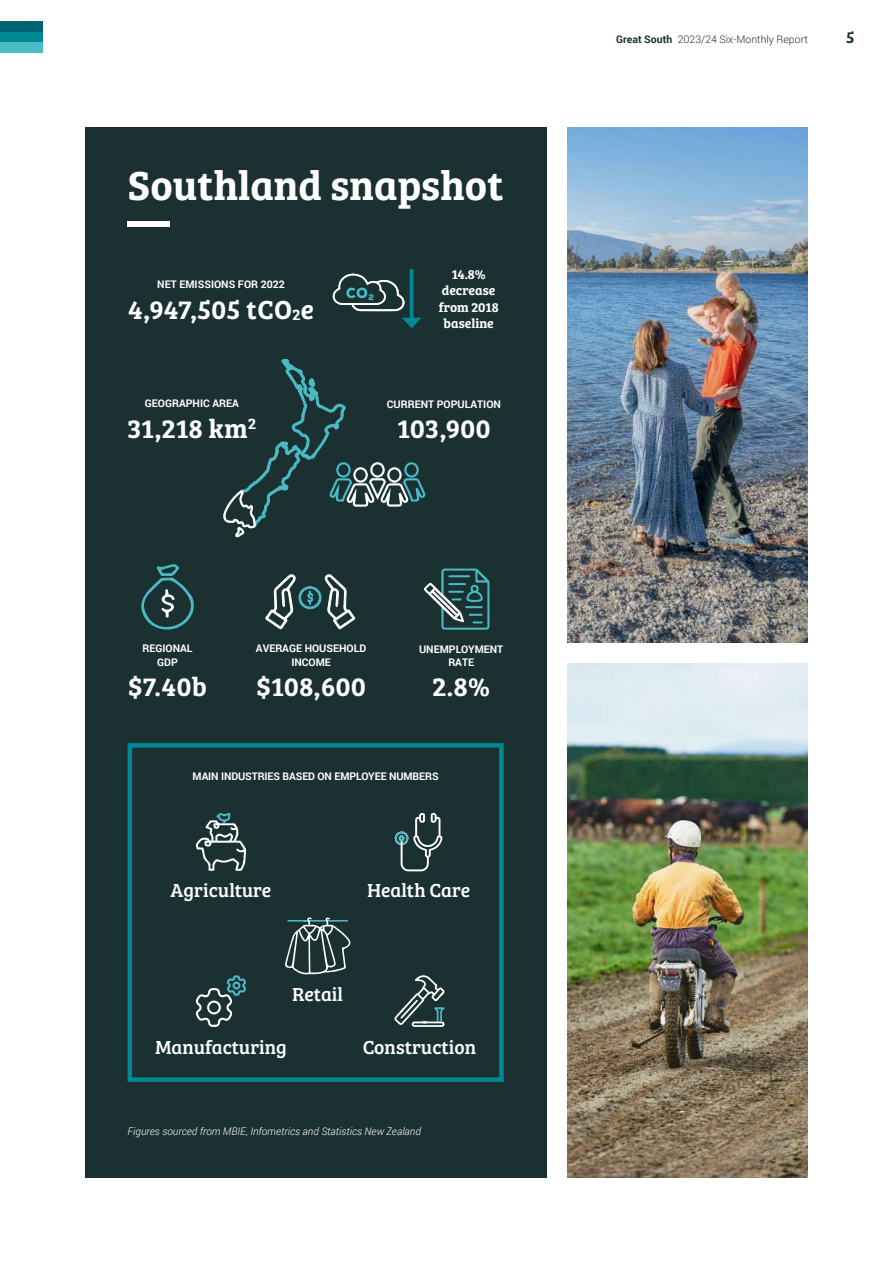
<style>
.page{position:relative;width:893px;height:1263px;background:#fff}
.page>*{position:absolute;margin:0;border:0;box-sizing:border-box;transform-origin:0 0}
.t1{font:42px "Bree Serif Sb";color:#fff}
.t2{font:27px "Bree Serif Sb";letter-spacing:.02em;color:#fff}
.t3{font:19.5px "Bree Serif";color:#fff}
.t4{font:16.5px "Bree Serif Sb";color:#1b3030}
.t5{font:13.5px/16.5px "Bree Serif Sb";color:#fff;text-align:center}
.t6{font:700 10.5px/13.5px "Roboto";color:#fff;text-align:center}
.t7{font:italic 300 10.5px "Roboto";color:#fff}
.t8{font:300 10.5px "Roboto";color:#1b3030}
.s1{font-size:15.75px}
.s2{font-weight:700}
</style>
<div class="page">
<img style="left:567px;top:128px;width:241px;height:514px">
<img style="left:567px;top:663px;width:241px;height:515px">
<div style="left:85px;top:128px;width:461px;height:1050px;background:#1b3030"></div>
<div style="left:0;top:21px;width:43px;height:11px;background:#006372"></div>
<div style="left:0;top:32px;width:43px;height:11px;background:#008895"></div>
<div style="left:0;top:43px;width:43px;height:10px;background:#4abac7"></div>
<div style="left:128px;top:743px;width:376px;height:339px;border:4px solid #008895"></div>
<svg style="left:195px;top:975px;width:51px;height:52px"></svg>
<svg style="left:195px;top:812px;width:51px;height:59px"></svg>
<svg style="left:394px;top:975px;width:51px;height:52px"></svg>
<svg style="left:332px;top:273px;width:73px;height:39px"></svg>
<svg style="left:141px;top:564px;width:53px;height:66px"></svg>
<svg style="left:223px;top:359px;width:266px;height:271px"></svg>
<svg style="left:395px;top:813px;width:47px;height:58px"></svg>
<svg style="left:285px;top:917px;width:66px;height:57px"></svg>
<div style="left:128px;top:222px;width:42px;height:5px;background:#fff"></div>
<hr style="left:410px;top:269px;width:3px;height:52px;background:#008895">
<svg style="left:402px;top:318px;width:19px;height:10px"></svg>
<h1 class="t1" style="left:128px;top:154px;width:378px">Southland snapshot</h1>
<p class="t6" style="left:157px;top:277px;width:129px">NET EMISSIONS FOR 2022</p>
<h2 class="t2" style="left:128px;top:289px;width:187px">4,947,505 tCO<span class="s1">2</span>e</h2>
<p class="t6" style="left:145px;top:397px;width:95px">GEOGRAPHIC AREA</p>
<h2 class="t2" style="left:128px;top:408px;width:130px">31,218 km<sup>2</sup></h2>
<p class="t5" style="left:439px;top:265px;width:61px">14.8% decrease from 2018 baseline</p>
<p class="t6" style="left:387px;top:397px;width:116px">CURRENT POPULATION</p>
<h2 class="t2" style="left:397px;top:408px;width:95px">103,900</h2>
<p class="t6" style="left:143px;top:642px;width:52px">REGIONAL<br>GDP</p>
<h2 class="t2" style="left:128px;top:666px;width:80px">$7.40b</h2>
<p class="t6" style="left:256px;top:642px;width:112px">AVERAGE HOUSEHOLD<br>INCOME</p>
<h2 class="t2" style="left:256px;top:666px;width:111px">$108,600</h2>
<p class="t6" style="left:419px;top:642px;width:86px">UNEMPLOYMENT<br>RATE</p>
<h2 class="t2" style="left:432px;top:666px;width:59px">2.8%</h2>
<p class="t6" style="left:193px;top:769px;width:248px">MAIN INDUSTRIES BASED ON EMPLOYEE NUMBERS</p>
<h3 class="t3" style="left:171px;top:876px;width:102px">Agriculture</h3>
<h3 class="t3" style="left:367px;top:876px;width:105px">Health Care</h3>
<h3 class="t3" style="left:292px;top:980px;width:52px">Retail</h3>
<h3 class="t3" style="left:155px;top:1032px;width:133px">Manufacturing</h3>
<h3 class="t3" style="left:363px;top:1032px;width:115px">Construction</h3>
<p class="t7" style="left:128px;top:1124px;width:295px">Figures sourced from MBIE, Infometrics and Statistics New Zealand</p>
<p class="t8" style="left:616px;top:32px;width:193px"><span class="s2">Great South</span> 2023/24 Six-Monthly Report</p>
<h3 class="t4" style="left:846px;top:24px;width:10px">5</h3>
</div>
